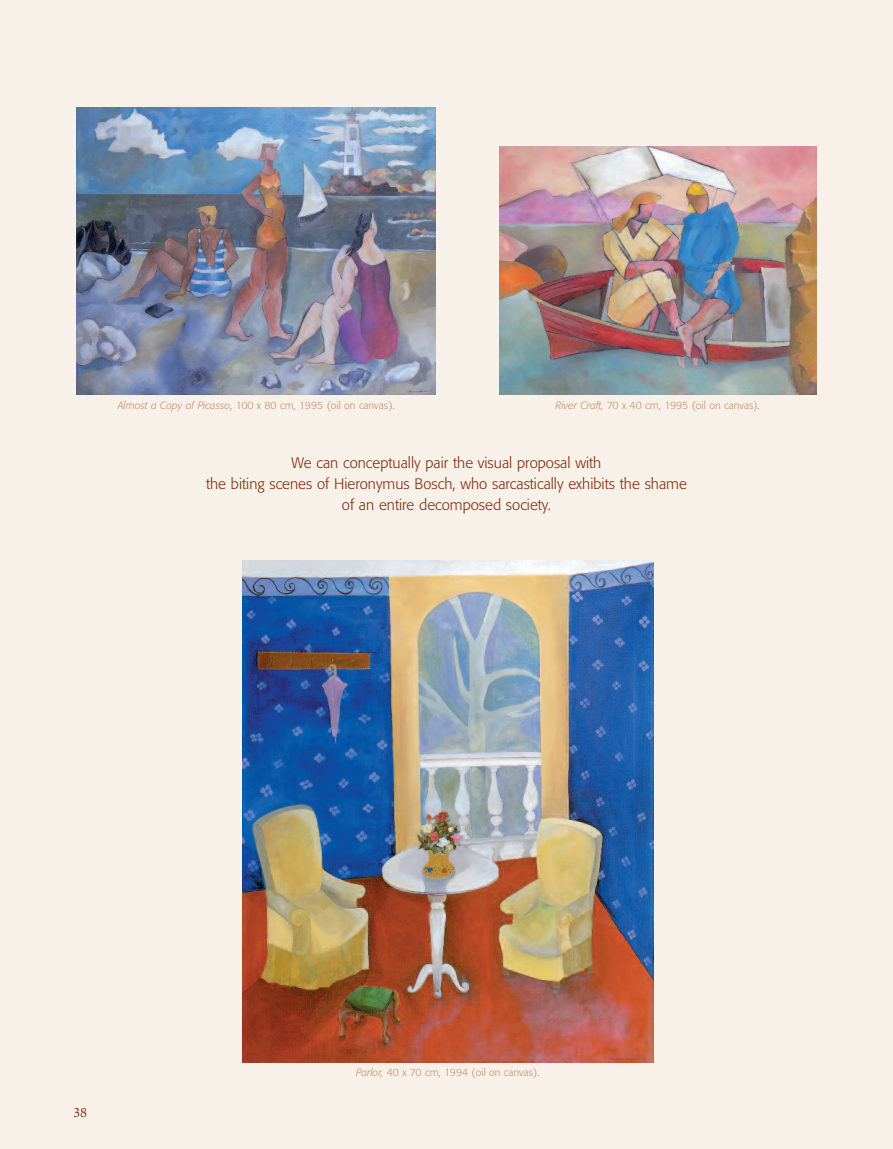
<style>
.page{position:relative;width:893px;height:1149px;background:#fff}
.page>*{position:absolute;margin:0;border:0;box-sizing:border-box;transform-origin:0 0}
.t1{font:300 15px/21px "Formata";color:#832d08;text-align:center}
.t2{font:13.5px "Slimbach";color:#832d08}
.t3{font:300 10.5px "Formata";color:#c78f6a}
.s1{font-style:italic}
</style>
<div class="page">
<div style="left:0;top:0;width:893px;height:1148px;background:#f8f1ea"></div>
<img style="left:77px;top:107px;width:359px;height:288px">
<img style="left:500px;top:147px;width:316px;height:248px">
<img style="left:242px;top:560px;width:411px;height:501px">
<p class="t3" style="left:118px;top:400px;width:278px"><span class="s1">Almost a Copy of Picasso</span>, 100 x 80 cm, 1995 (oil on canvas).</p>
<p class="t3" style="left:556px;top:400px;width:206px"><span class="s1">River Craft,</span> 70 x 40 cm, 1995 (oil on canvas).</p>
<p class="t1" style="left:206px;top:453px;width:482px">We can conceptually pair the visual proposal with<br>the biting scenes of Hieronymus Bosch, who sarcastically exhibits the shame of an entire decomposed society.</p>
<p class="t2" style="left:74px;top:1106px;width:15px">38</p>
<p class="t3" style="left:356px;top:1067px;width:185px"><span class="s1">Parlor,</span> 40 x 70 cm, 1994 (oil on canvas).</p>
</div>
